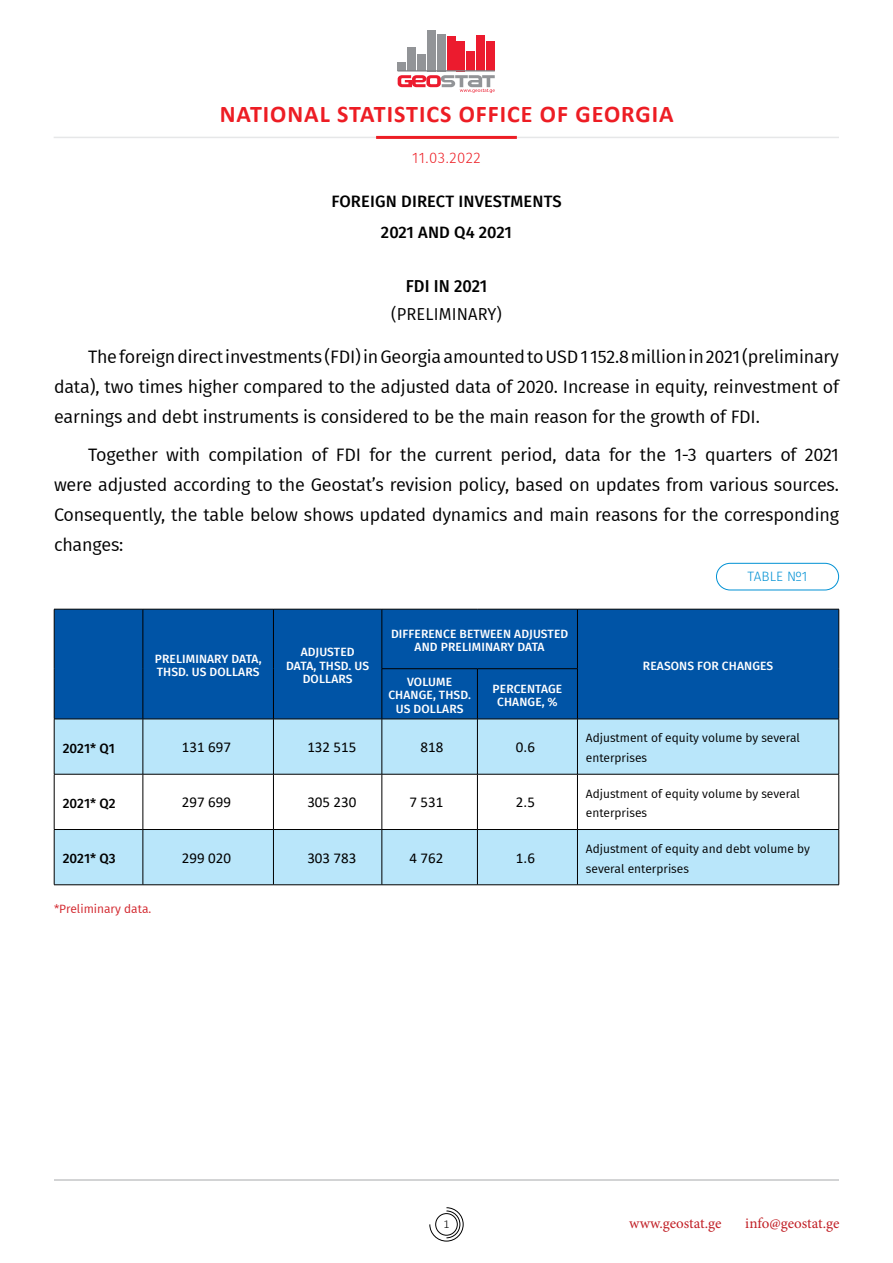
<style>
.page{position:relative;width:893px;height:1263px;background:#fff}
.page>*{position:absolute;margin:0;border:0;box-sizing:border-box;transform-origin:0 0}
.t1{font:700 24px "Calibri";letter-spacing:.04em;color:#ed1d24}
.t2{font:18px/30px "Fira GO";letter-spacing:-.01em;color:#000;text-align:justify}
.t3{font:17.4px "Fira GO";letter-spacing:.01em;color:#000;scale:.95 1}
.t4{font:500 17.4px "Fira GO";letter-spacing:.005em;color:#000;scale:.95 1}
.t5{font:500 16.5px/31.2px "Fira GO";letter-spacing:.01em;color:#000;text-align:center}
.t6{font:15px "Calibri";color:#000}
.t7{font:15px "Minion Pro";color:#c12026}
.t8{font:300 15px "Fira GO";letter-spacing:.03em;color:#ed1d24}
.t9{font:500 13.5px "Fira GO";color:#000}
.t10{font:300 13.5px "Fira GO";letter-spacing:.01em;color:#0091d4}
.t11{font:500 12px/13.5px "Fira GO";letter-spacing:.01em;color:#fff;text-align:center}
.t12{font:12px/19.5px "Fira GO";color:#000}
.t13{font:12px "Fira GO";color:#d2232a}
.t14{font:300 12px "Calibri";color:#000}
</style>
<div class="page">
<svg style="left:429px;top:1207px;width:35px;height:34px"></svg>
<hr style="left:54px;top:1179px;width:785px;height:1px;background:#a7a9ac">
<hr style="left:54px;top:137px;width:785px;height:1px;background:#e6e7e8">
<hr style="left:376px;top:136px;width:141px;height:3px;background:#ed1d24">
<div style="left:398px;top:62px;width:8px;height:9px;background:#929497"></div>
<div style="left:407px;top:47px;width:9px;height:24px;background:#929497"></div>
<div style="left:417px;top:55px;width:9px;height:16px;background:#929497"></div>
<div style="left:427px;top:30px;width:9px;height:41px;background:#929497"></div>
<div style="left:437px;top:34px;width:9px;height:37px;background:#929497"></div>
<div style="left:447px;top:36px;width:8px;height:35px;background:#ec1b2e"></div>
<div style="left:457px;top:41px;width:8px;height:30px;background:#ec1b2e"></div>
<div style="left:466px;top:51px;width:9px;height:20px;background:#ec1b2e"></div>
<div style="left:476px;top:36px;width:9px;height:35px;background:#ec1b2e"></div>
<div style="left:486px;top:42px;width:9px;height:29px;background:#ec1b2e"></div>
<hr style="left:398px;top:70px;width:97px;height:2px;background:#808184">
<svg style="left:398px;top:75px;width:97px;height:18px"></svg>
<div style="left:55px;top:610px;width:783px;height:109px;background:#0054a6"></div>
<svg style="left:55px;top:720px;width:783px;height:164px;fill:#b9e6fa"></svg>
<hr style="left:54px;top:609px;width:89px;height:1px;background:#000">
<hr style="left:54px;top:609px;width:1px;height:60px;background:#000">
<hr style="left:143px;top:609px;width:130px;height:1px;background:#000">
<hr style="left:143px;top:609px;width:1px;height:60px;background:#000">
<hr style="left:273px;top:609px;width:109px;height:1px;background:#000">
<hr style="left:273px;top:609px;width:1px;height:60px;background:#000">
<hr style="left:382px;top:609px;width:95px;height:1px;background:#000">
<hr style="left:382px;top:609px;width:1px;height:59px;background:#000">
<hr style="left:477px;top:609px;width:100px;height:1px;background:#000">
<hr style="left:577px;top:609px;width:262px;height:1px;background:#000">
<hr style="left:577px;top:609px;width:1px;height:59px;background:#000">
<hr style="left:838px;top:609px;width:1px;height:60px;background:#000">
<hr style="left:54px;top:669px;width:1px;height:50px;background:#000">
<hr style="left:143px;top:669px;width:1px;height:50px;background:#000">
<hr style="left:273px;top:669px;width:1px;height:50px;background:#000">
<hr style="left:382px;top:668px;width:95px;height:1px;background:#000">
<hr style="left:382px;top:669px;width:1px;height:50px;background:#000">
<hr style="left:477px;top:668px;width:101px;height:1px;background:#000">
<hr style="left:477px;top:669px;width:1px;height:50px;background:#000">
<hr style="left:577px;top:669px;width:1px;height:50px;background:#000">
<hr style="left:838px;top:669px;width:1px;height:50px;background:#000">
<hr style="left:54px;top:719px;width:89px;height:1px;background:#000">
<hr style="left:143px;top:719px;width:130px;height:1px;background:#000">
<hr style="left:273px;top:719px;width:109px;height:1px;background:#000">
<hr style="left:382px;top:719px;width:95px;height:1px;background:#000">
<hr style="left:477px;top:719px;width:100px;height:1px;background:#000">
<hr style="left:577px;top:719px;width:262px;height:1px;background:#000">
<hr style="left:54px;top:719px;width:1px;height:55px;background:#000">
<hr style="left:143px;top:719px;width:1px;height:55px;background:#000">
<hr style="left:273px;top:719px;width:1px;height:55px;background:#000">
<hr style="left:382px;top:719px;width:1px;height:55px;background:#000">
<hr style="left:477px;top:719px;width:1px;height:55px;background:#000">
<hr style="left:577px;top:719px;width:1px;height:55px;background:#000">
<hr style="left:838px;top:719px;width:1px;height:55px;background:#000">
<hr style="left:54px;top:774px;width:89px;height:1px;background:#000">
<hr style="left:54px;top:774px;width:1px;height:55px;background:#000">
<hr style="left:143px;top:774px;width:130px;height:1px;background:#000">
<hr style="left:143px;top:774px;width:1px;height:55px;background:#000">
<hr style="left:273px;top:774px;width:109px;height:1px;background:#000">
<hr style="left:273px;top:774px;width:1px;height:55px;background:#000">
<hr style="left:382px;top:774px;width:95px;height:1px;background:#000">
<hr style="left:382px;top:774px;width:1px;height:55px;background:#000">
<hr style="left:477px;top:774px;width:100px;height:1px;background:#000">
<hr style="left:477px;top:774px;width:1px;height:55px;background:#000">
<hr style="left:577px;top:774px;width:262px;height:1px;background:#000">
<hr style="left:577px;top:774px;width:1px;height:55px;background:#000">
<hr style="left:838px;top:774px;width:1px;height:55px;background:#000">
<hr style="left:54px;top:829px;width:89px;height:1px;background:#000">
<hr style="left:54px;top:830px;width:1px;height:54px;background:#000">
<hr style="left:143px;top:829px;width:130px;height:1px;background:#000">
<hr style="left:143px;top:830px;width:1px;height:54px;background:#000">
<hr style="left:273px;top:829px;width:109px;height:1px;background:#000">
<hr style="left:273px;top:830px;width:1px;height:54px;background:#000">
<hr style="left:382px;top:829px;width:95px;height:1px;background:#000">
<hr style="left:382px;top:830px;width:1px;height:54px;background:#000">
<hr style="left:477px;top:829px;width:100px;height:1px;background:#000">
<hr style="left:477px;top:830px;width:1px;height:54px;background:#000">
<hr style="left:577px;top:829px;width:262px;height:1px;background:#000">
<hr style="left:577px;top:830px;width:1px;height:54px;background:#000">
<hr style="left:838px;top:830px;width:1px;height:54px;background:#000">
<hr style="left:54px;top:884px;width:89px;height:1px;background:#000">
<hr style="left:143px;top:884px;width:130px;height:1px;background:#000">
<hr style="left:273px;top:884px;width:109px;height:1px;background:#000">
<hr style="left:382px;top:884px;width:95px;height:1px;background:#000">
<hr style="left:477px;top:884px;width:100px;height:1px;background:#000">
<hr style="left:577px;top:884px;width:262px;height:1px;background:#000">
<div style="left:716px;top:563px;width:123px;height:27px;border:1px solid #0091d4;border-radius:14px"></div>
<h1 class="t1" style="left:220px;top:97px;width:455px">NATIONAL STATISTICS OFFICE OF GEORGIA</h1>
<p class="t8" style="left:412px;top:149px;width:70px">11.03.2022</p>
<p class="t5" style="left:331px;top:185px;width:232px">FOREIGN DIRECT INVESTMENTS<br>2021 AND Q4 2021</p>
<p class="t4" style="left:406px;top:276px;width:87px">FDI IN 2021</p>
<p class="t3" style="left:391px;top:304px;width:118px">(PRELIMINARY)</p>
<p class="t2" style="left:54px;top:342px;width:786px;text-indent:34px">The foreign direct investments (FDI) in Georgia amounted to USD 1 152.8 million in 2021 (preliminary data), two times higher compared to the adjusted data of 2020. Increase in equity, reinvestment of earnings and debt instruments is considered to be the main reason for the growth of FDI.</p>
<p class="t2" style="left:54px;top:440px;width:786px;text-indent:34px">Together with compilation of FDI for the current period, data for the 1-3 quarters of 2021 were adjusted according to the Geostat’s revision policy, based on updates from various sources.<br>Consequently, the table below shows updated dynamics and main reasons for the corresponding changes:</p>
<p class="t11" style="left:155px;top:652px;width:108px;text-align:left">PRELIMINARY DATA,<br>THSD. US DOLLARS</p>
<p class="t11" style="left:286px;top:645px;width:84px">ADJUSTED<br>DATA, THSD. US<br>DOLLARS</p>
<p class="t11" style="left:391px;top:627px;width:179px">DIFFERENCE BETWEEN ADJUSTED<br>AND PRELIMINARY DATA</p>
<p class="t11" style="left:388px;top:675px;width:84px">VOLUME<br>CHANGE, THSD.<br>US DOLLARS</p>
<p class="t11" style="left:493px;top:682px;width:71px">PERCENTAGE<br>CHANGE, %</p>
<p class="t10" style="left:748px;top:569px;width:61px">TABLE №1</p>
<p class="t11" style="left:643px;top:659px;width:132px">REASONS FOR CHANGES</p>
<p class="t9" style="left:63px;top:740px;width:54px">2021* Q1</p>
<p class="t6" style="left:182px;top:737px;width:51px">131 697</p>
<p class="t6" style="left:307px;top:737px;width:51px">132 515</p>
<p class="t6" style="left:421px;top:737px;width:24px">818</p>
<p class="t6" style="left:516px;top:737px;width:20px">0.6</p>
<p class="t12" style="left:586px;top:728px;width:216px">Adjustment of equity volume by several enterprises</p>
<p class="t9" style="left:63px;top:796px;width:55px">2021* Q2</p>
<p class="t6" style="left:182px;top:792px;width:51px">297 699</p>
<p class="t6" style="left:307px;top:792px;width:51px">305 230</p>
<p class="t6" style="left:410px;top:792px;width:35px">7 531</p>
<p class="t6" style="left:516px;top:792px;width:20px">2.5</p>
<p class="t12" style="left:586px;top:784px;width:216px">Adjustment of equity volume by several enterprises</p>
<p class="t9" style="left:63px;top:851px;width:55px">2021* Q3</p>
<p class="t6" style="left:182px;top:847px;width:51px">299 020</p>
<p class="t6" style="left:307px;top:847px;width:51px">303 783</p>
<p class="t6" style="left:410px;top:847px;width:35px">4 762</p>
<p class="t6" style="left:516px;top:847px;width:20px">1.6</p>
<p class="t12" style="left:586px;top:839px;width:225px">Adjustment of equity and debt volume by several enterprises</p>
<p class="t13" style="left:54px;top:902px;width:99px">*Preliminary data.</p>
<p class="t14" style="left:443px;top:1217px;width:8px">1</p>
<p class="t7" style="left:629px;top:1213px;width:94px">www.geostat.ge</p>
<p class="t7" style="left:745px;top:1213px;width:96px">info@geostat.ge</p>
</div>
